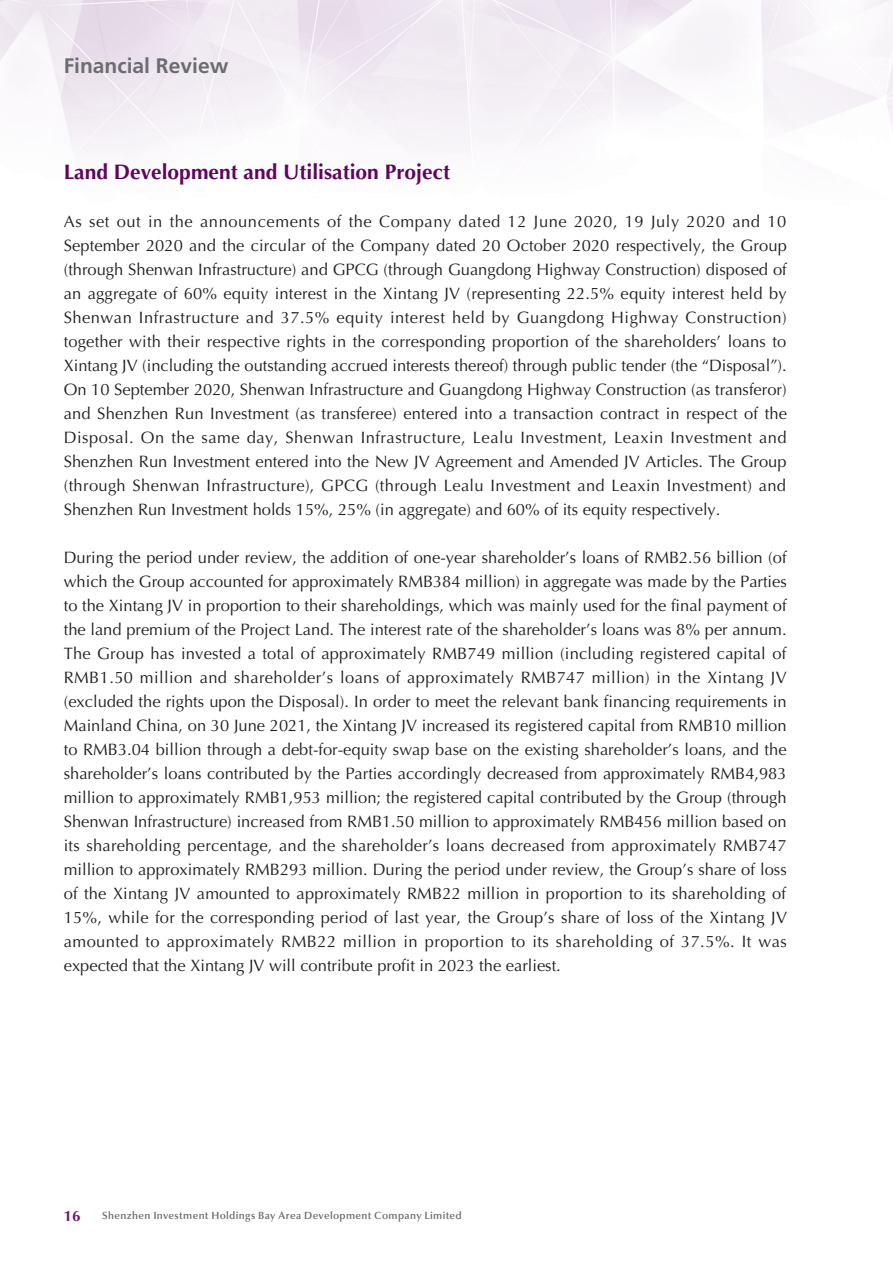
<style>
.page{position:relative;width:893px;height:1263px;background:#fff}
.page>*{position:absolute;margin:0;border:0;box-sizing:border-box;transform-origin:0 0}
._01_H1{font:700 21px "Optima LT Std";color:#61045f}
.t1{font:700 21px "Frutiger LT Std";color:#6c6d70}
._00_txt{font:16.5px/24px "Optima LT Std";color:#231f20;text-align:justify}
.t2{font:700 15px "Optima LT Std";color:#731372}
.t3{font:600 10.5px "Optima LT Std";letter-spacing:.03em;color:#6c6d70}
</style>
<div class="page">
<img style="left:0;top:0;width:893px;height:150px">
<p class="t1" style="left:64px;top:53px;width:166px">Financial Review</p>
<p class="_01_H1" style="left:64px;top:160px;width:388px">Land Development and Utilisation Project</p>
<p class="_00_txt" style="left:64px;top:210px;width:725px">As set out in the announcements of the Company dated 12 June 2020, 19 July 2020 and 10<br>September 2020 and the circular of the Company dated 20 October 2020 respectively, the Group (through Shenwan Infrastructure) and GPCG (through Guangdong Highway Construction) disposed of an aggregate of 60% equity interest in the Xintang JV (representing 22.5% equity interest held by Shenwan Infrastructure and 37.5% equity interest held by Guangdong Highway Construction) together with their respective rights in the corresponding proportion of the shareholders’ loans to Xintang JV (including the outstanding accrued interests thereof) through public tender (the “Disposal”).<br>On 10 September 2020, Shenwan Infrastructure and Guangdong Highway Construction (as transferor) and Shenzhen Run Investment (as transferee) entered into a transaction contract in respect of the Disposal. On the same day, Shenwan Infrastructure, Lealu Investment, Leaxin Investment and Shenzhen Run Investment entered into the New JV Agreement and Amended JV Articles. The Group (through Shenwan Infrastructure), GPCG (through Lealu Investment and Leaxin Investment) and Shenzhen Run Investment holds 15%, 25% (in aggregate) and 60% of its equity respectively.</p>
<p class="_00_txt" style="left:64px;top:546px;width:725px">During the period under review, the addition of one-year shareholder’s loans of RMB2.56 billion (of which the Group accounted for approximately RMB384 million) in aggregate was made by the Parties to the Xintang JV in proportion to their shareholdings, which was mainly used for the final payment of the land premium of the Project Land. The interest rate of the shareholder’s loans was 8% per annum.<br>The Group has invested a total of approximately RMB749 million (including registered capital of RMB1.50 million and shareholder’s loans of approximately RMB747 million) in the Xintang JV (excluded the rights upon the Disposal). In order to meet the relevant bank financing requirements in Mainland China, on 30 June 2021, the Xintang JV increased its registered capital from RMB10 million to RMB3.04 billion through a debt-for-equity swap base on the existing shareholder’s loans, and the shareholder’s loans contributed by the Parties accordingly decreased from approximately RMB4,983 million to approximately RMB1,953 million; the registered capital contributed by the Group (through Shenwan Infrastructure) increased from RMB1.50 million to approximately RMB456 million based on its shareholding percentage, and the shareholder’s loans decreased from approximately RMB747 million to approximately RMB293 million. During the period under review, the Group’s share of loss of the Xintang JV amounted to approximately RMB22 million in proportion to its shareholding of 15%, while for the corresponding period of last year, the Group’s share of loss of the Xintang JV amounted to approximately RMB22 million in proportion to its shareholding of 37.5%. It was expected that the Xintang JV will contribute profit in 2023 the earliest.</p>
<p class="t2" style="left:64px;top:1207px;width:18px">16</p>
<p class="t3" style="left:102px;top:1210px;width:361px">Shenzhen Investment Holdings Bay Area Development Company Limited</p>
</div>
